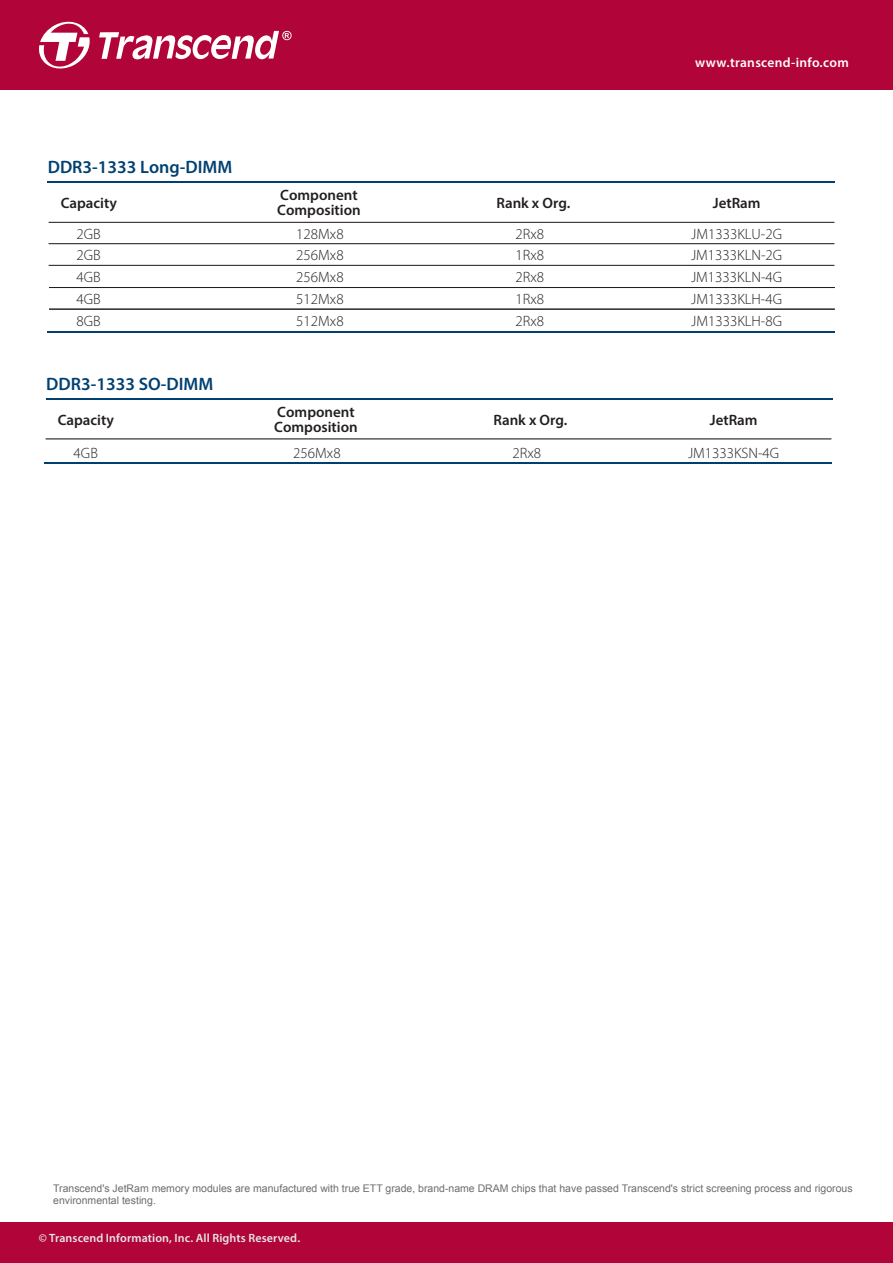
<style>
.page{position:relative;width:893px;height:1263px;background:#fff}
.page>*{position:absolute;margin:0;border:0;box-sizing:border-box;transform-origin:0 0}
.t1{font:600 18px "Myriad Pro";color:#004071}
.t2{font:300 15px/21.8px "Myriad Pro";color:#231f20;text-align:justify}
.t3{font:600 15px/15px "Myriad Pro";color:#231f20}
.t4{font:600 13.5px "Myriad Pro";letter-spacing:.025em;color:#fff}
.t5{font:600 12px "Myriad Pro";letter-spacing:.01em;color:#e6e7e9}
.t6{font:10.5px/12.6px "Arial";color:#6c6d70}
</style>
<div class="page">
<hr style="left:48px;top:182px;width:68px;height:1px;background:#004071">
<hr style="left:116px;top:182px;width:98px;height:1px;background:#004071">
<hr style="left:214px;top:182px;width:85px;height:1px;background:#004071">
<hr style="left:299px;top:182px;width:178px;height:1px;background:#004071">
<hr style="left:477px;top:182px;width:179px;height:1px;background:#004071">
<hr style="left:656px;top:182px;width:178px;height:1px;background:#004071">
<hr style="left:48px;top:332px;width:68px;height:1px;background:#004071">
<hr style="left:116px;top:332px;width:98px;height:1px;background:#004071">
<hr style="left:214px;top:332px;width:85px;height:1px;background:#004071">
<hr style="left:299px;top:332px;width:178px;height:1px;background:#004071">
<hr style="left:477px;top:332px;width:179px;height:1px;background:#004071">
<hr style="left:656px;top:332px;width:178px;height:1px;background:#004071">
<hr style="left:49px;top:243px;width:785px;height:1px;background:#231f20">
<hr style="left:49px;top:265px;width:785px;height:1px;background:#231f20">
<hr style="left:49px;top:222px;width:785px;height:1px;background:#231f20">
<hr style="left:46px;top:439px;width:785px;height:1px;background:#231f20">
<hr style="left:46px;top:398px;width:68px;height:2px;background:#004071">
<hr style="left:114px;top:398px;width:98px;height:2px;background:#004071">
<hr style="left:212px;top:398px;width:85px;height:2px;background:#004071">
<hr style="left:297px;top:398px;width:179px;height:2px;background:#004071">
<hr style="left:476px;top:398px;width:178px;height:2px;background:#004071">
<hr style="left:654px;top:398px;width:179px;height:2px;background:#004071">
<hr style="left:45px;top:462px;width:68px;height:2px;background:#004071">
<hr style="left:113px;top:462px;width:98px;height:2px;background:#004071">
<hr style="left:211px;top:462px;width:85px;height:2px;background:#004071">
<hr style="left:296px;top:462px;width:178px;height:2px;background:#004071">
<hr style="left:474px;top:462px;width:179px;height:2px;background:#004071">
<hr style="left:653px;top:462px;width:178px;height:2px;background:#004071">
<div style="left:1px;top:0;width:892px;height:89px;background:#b10439"></div>
<div style="left:0;top:1222px;width:893px;height:41px;background:#b10439"></div>
<svg style="left:39px;top:21px;width:51px;height:48px"></svg>
<svg style="left:99px;top:31px;width:193px;height:29px"></svg>
<hr style="left:49px;top:287px;width:786px;height:1px;background:#231f20">
<hr style="left:49px;top:309px;width:786px;height:1px;background:#231f20">
<h1 class="t1" style="left:48px;top:156px;width:186px">DDR3-1333 Long-DIMM</h1>
<p class="t4" style="left:695px;top:54px;width:155px">www.transcend-info.com</p>
<h2 class="t3" style="left:277px;top:187px;width:85px">Component<br>Composition</h2>
<h2 class="t3" style="left:61px;top:195px;width:58px">Capacity</h2>
<h2 class="t3" style="left:497px;top:195px;width:75px">Rank x Org.</h2>
<h2 class="t3" style="left:713px;top:195px;width:49px">JetRam</h2>
<h2 class="t2" style="left:77px;top:223px;width:26px">2GB 2GB 4GB 4GB 8GB</h2>
<h2 class="t2" style="left:296px;top:223px;width:49px">128Mx8<br>256Mx8<br>256Mx8<br>512Mx8<br>512Mx8</h2>
<h2 class="t2" style="left:515px;top:223px;width:30px">2Rx8<br>1Rx8<br>2Rx8<br>1Rx8<br>2Rx8</h2>
<h1 class="t1" style="left:46px;top:373px;width:168px">DDR3-1333 SO-DIMM</h1>
<h2 class="t2" style="left:691px;top:223px;width:93px">JM1333KLU-2G JM1333KLN-2G JM1333KLN-4G JM1333KLH-4G JM1333KLH-8G</h2>
<h2 class="t3" style="left:274px;top:404px;width:85px">Component<br>Composition</h2>
<h2 class="t3" style="left:58px;top:412px;width:58px">Capacity</h2>
<h2 class="t3" style="left:494px;top:412px;width:75px">Rank x Org.</h2>
<h2 class="t3" style="left:710px;top:412px;width:49px">JetRam</h2>
<h2 class="t2" style="left:74px;top:442px;width:26px">4GB</h2>
<h2 class="t2" style="left:293px;top:442px;width:49px">256Mx8</h2>
<h2 class="t2" style="left:513px;top:442px;width:30px">2Rx8</h2>
<h2 class="t2" style="left:688px;top:442px;width:93px">JM1333KSN-4G</h2>
<p class="t6" style="left:53px;top:1182px;width:801px">Transcend's JetRam memory modules are manufactured with true ETT grade, brand-name DRAM chips that have passed Transcend's strict screening process and rigorous environmental testing.</p>
<p class="t5" style="left:39px;top:1230px;width:263px">© Transcend Information, Inc. All Rights Reserved.</p>
</div>
